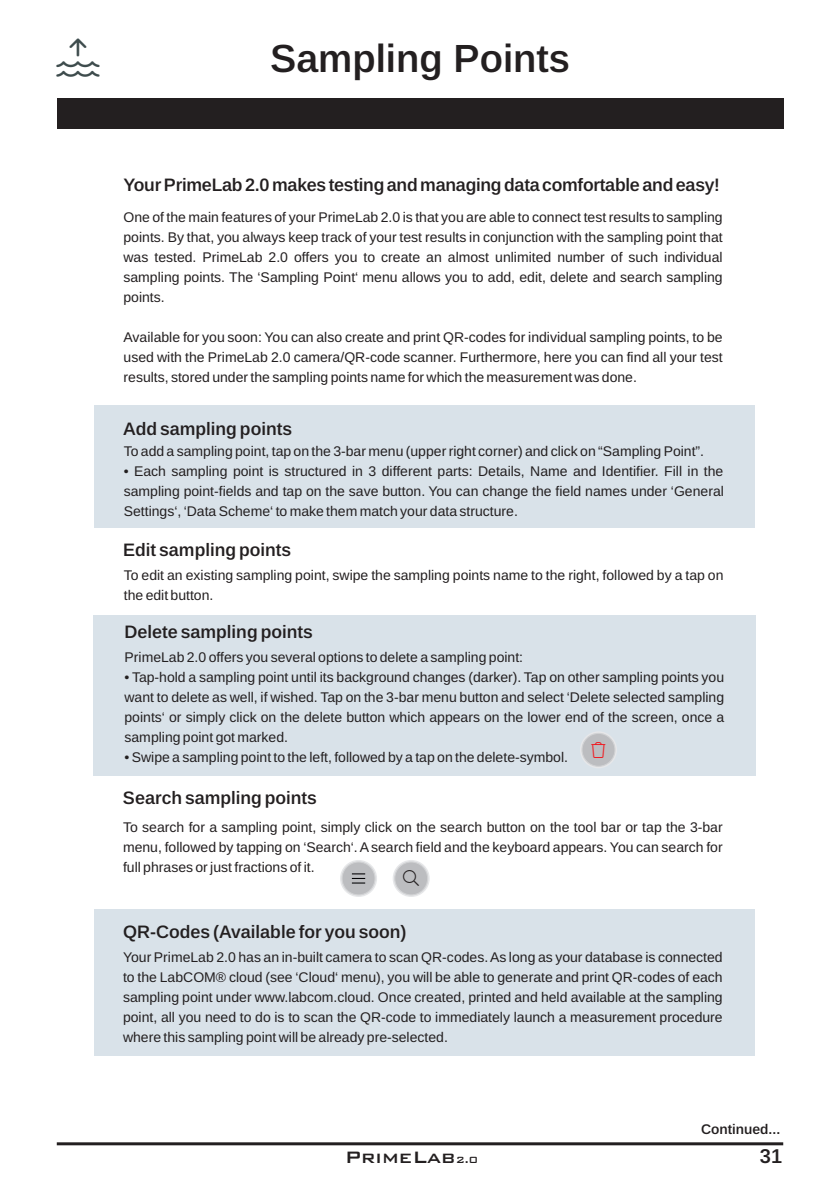
<style>
.page{position:relative;width:840px;height:1191px;background:#fff}
.page>*{position:absolute;margin:0;border:0;box-sizing:border-box;transform-origin:0 0}
.t1{font:600 39.2px "Arimo";color:#231f20}
.t2{font:500 22px "Bank Gothic BT";color:#231f20}
.t3{font:600 20px "Arimo";color:#231f20}
.t4{font:600 18px "Arimo";color:#231f20}
.t5{font:14px/20px "Arimo";color:#231f20;text-align:justify}
.t6{font:600 14px "Arimo";color:#231f20}
.s1{font-size:12px}
</style>
<div class="page">
<div style="left:57px;top:98px;width:725px;height:31px;background:#231f20"></div>
<hr style="left:57px;top:1142px;width:725px;height:3px;background:#231f20">
<div style="left:94px;top:405px;width:660px;height:122px;background:#d9e2e9"></div>
<div style="left:94px;top:614px;width:661px;height:161px;background:#d9e2e9"></div>
<div style="left:579px;top:731px;width:37px;height:37px;background:#e6e7e9;border-radius:50%"></div>
<div style="left:581px;top:733px;width:34px;height:34px;background:#bcbdc0;border:1px solid #d1d2d4;border-radius:50%"></div>
<svg style="left:340px;top:860px;width:37px;height:37px"></svg>
<div style="left:341px;top:861px;width:34px;height:34px;background:#bcbdc0;border:1px solid #d1d2d4;border-radius:50%"></div>
<svg style="left:352px;top:873px;width:13px;height:10px"></svg>
<svg style="left:392px;top:860px;width:37px;height:37px"></svg>
<div style="left:394px;top:861px;width:34px;height:34px;background:#bcbdc0;border:1px solid #d1d2d4;border-radius:50%"></div>
<div style="left:94px;top:909px;width:660px;height:146px;background:#d9e2e9"></div>
<h1 class="t1" style="left:270px;top:37px;width:301px">Sampling Points</h1>
<p class="t4" style="left:123px;top:175px;width:597px">Your PrimeLab 2.0 makes testing and managing data comfortable and easy!</p>
<p class="t5" style="left:123px;top:207px;width:600px">One of the main features of your PrimeLab 2.0 is that you are able to connect test results to sampling points. By that, you always keep track of your test results in conjunction with the sampling point that was tested. PrimeLab 2.0 offers you to create an almost unlimited number of such individual sampling points. The ‘Sampling Point‘ menu allows you to add, edit, delete and search sampling points.</p>
<p class="t5" style="left:123px;top:327px;width:600px">Available for you soon: You can also create and print QR-codes for individual sampling points, to be used with the PrimeLab 2.0 camera/QR-code scanner. Furthermore, here you can find all your test results, stored under the sampling points name for which the measurement was done.</p>
<p class="t4" style="left:123px;top:418px;width:170px">Add sampling points</p>
<p class="t5" style="left:124px;top:441px;width:581px">To add a sampling point, tap on the 3-bar menu (upper right corner) and click on “Sampling Point”.</p>
<p class="t5" style="left:124px;top:461px;width:601px">• Each sampling point is structured in 3 different parts: Details, Name and Identifier. Fill in the sampling point-fields and tap on the save button. You can change the field names under ‘General Settings‘, ‘Data Scheme‘ to make them match your data structure.</p>
<p class="t4" style="left:123px;top:540px;width:169px">Edit sampling points</p>
<p class="t5" style="left:124px;top:565px;width:601px">To edit an existing sampling point, swipe the sampling points name to the right, followed by a tap on the edit button.</p>
<p class="t4" style="left:124px;top:622px;width:190px">Delete sampling points</p>
<p class="t5" style="left:124px;top:646px;width:400px">PrimeLab 2.0 offers you several options to delete a sampling point:</p>
<p class="t5" style="left:124px;top:666px;width:601px">• Tap-hold a sampling point until its background changes (darker). Tap on other sampling points you want to delete as well, if wished. Tap on the 3-bar menu button and select ‘Delete selected sampling points‘ or simply click on the delete button which appears on the lower end of the screen, once a sampling point got marked.</p>
<p class="t5" style="left:124px;top:747px;width:445px">• Swipe a sampling point to the left, followed by a tap on the delete-symbol.</p>
<p class="t4" style="left:123px;top:788px;width:195px">Search sampling points</p>
<p class="t5" style="left:123px;top:817px;width:601px">To search for a sampling point, simply click on the search button on the tool bar or tap the 3-bar menu, followed by tapping on ‘Search‘. A search field and the keyboard appears. You can search for full phrases or just fractions of it.</p>
<p class="t4" style="left:123px;top:922px;width:285px">QR-Codes (Available for you soon)</p>
<p class="t5" style="left:123px;top:947px;width:601px">Your PrimeLab 2.0 has an in-built camera to scan QR-codes. As long as your database is connected to the LabCOM® cloud (see ‘Cloud‘ menu), you will be able to generate and print QR-codes of each sampling point under www.labcom.cloud. Once created, printed and held available at the sampling point, all you need to do is to scan the QR-code to immediately launch a measurement procedure where this sampling point will be already pre-selected.</p>
<h2 class="t2" style="left:345px;top:1146px;width:135px">PrimeLab<span class="s1">2.0</span></h2>
<p class="t6" style="left:700px;top:1121px;width:81px">Continued...</p>
<h3 class="t3" style="left:759px;top:1145px;width:24px">31</h3>
</div>
